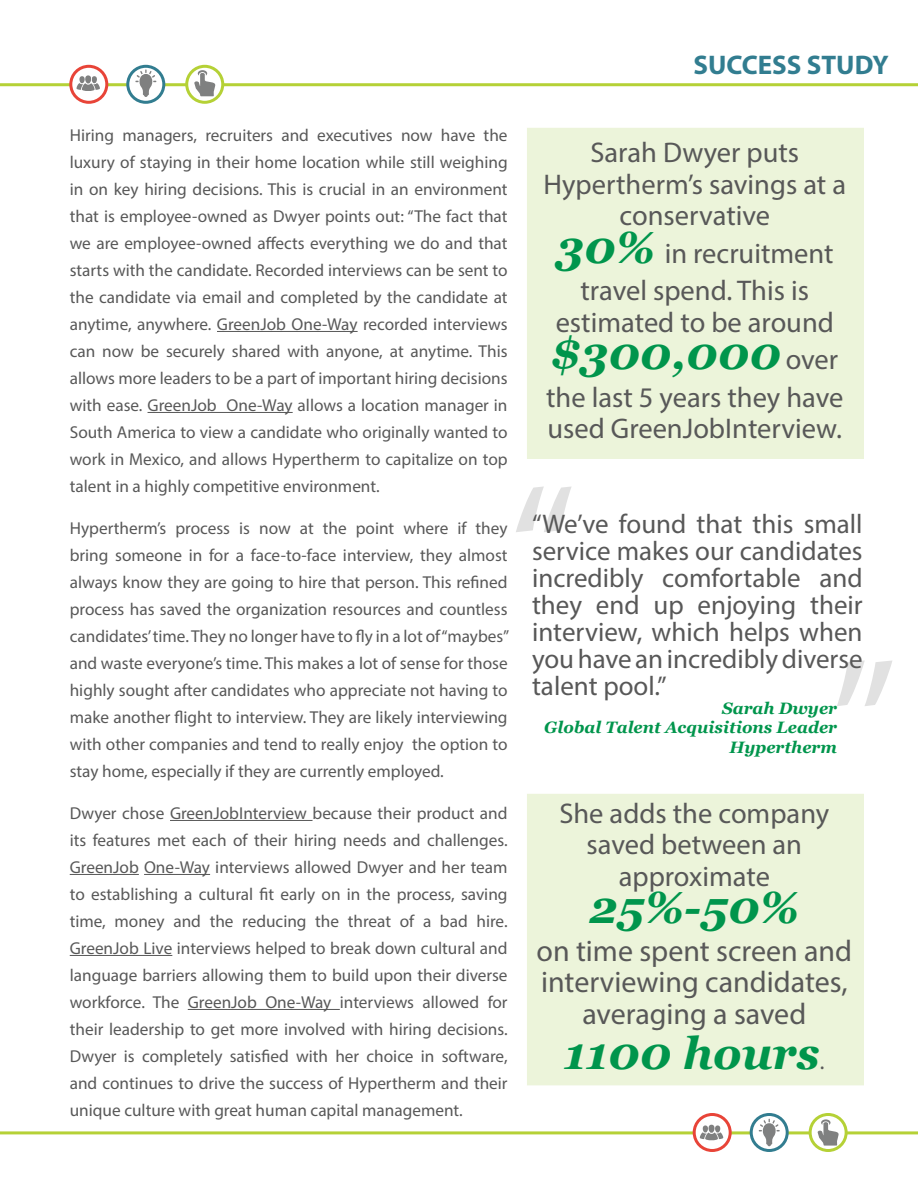
<style>
.page{position:relative;width:918px;height:1188px;background:#fff}
.page>*{position:absolute;margin:0;border:0;box-sizing:border-box;transform-origin:0 0}
.t1{font:187.5px "Myriad Pro";color:#e1e1e1}
.t2{font:italic 700 45px "Georgia";color:#00954c}
.t3{font:30px/31.5px "Myriad Pro";color:#585858;text-align:center}
.t4{font:28.5px/31.5px "Myriad Pro";color:#585858;text-align:center}
.t5{font:27px/27px "Myriad Pro";color:#585858;text-align:justify}
.t6{font:700 27px "Myriad Pro";color:#327d90}
.t7{font:17.25px/27px "Myriad Pro";color:#585858;text-align:justify}
.t8{font:italic 700 16.5px/19.8px "Georgia";color:#00954c;text-align:right}
.s1{font-family:"Georgia";font-weight:700;font-style:italic;font-size:45px;color:#00954c}
.s2{font-family:"Myriad Pro";font-weight:400;font-style:normal;font-size:28.5px;color:#585858}
.s3{font-family:"Myriad Pro";font-weight:400;font-style:normal;font-size:22.5px;color:#585858}
</style>
<div class="page">
<hr style="left:217px;top:331px;width:141px;height:1px;background:#585858">
<hr style="left:148px;top:412px;width:145px;height:1px;background:#585858">
<hr style="left:170px;top:820px;width:143px;height:1px;background:#585858">
<hr style="left:70px;top:874px;width:69px;height:1px;background:#585858">
<hr style="left:144px;top:874px;width:66px;height:1px;background:#585858">
<hr style="left:70px;top:955px;width:102px;height:1px;background:#585858">
<hr style="left:188px;top:1009px;width:152px;height:1px;background:#585858">
<hr style="left:0;top:83px;width:918px;height:3px;background:#b5d136">
<svg style="left:71px;top:66px;width:36px;height:36px"></svg>
<div style="left:69px;top:65px;width:39px;height:39px;border:3px solid #e84438;border-radius:50%"></div>
<svg style="left:187px;top:66px;width:36px;height:36px"></svg>
<div style="left:185px;top:65px;width:39px;height:39px;border:3px solid #b5d136;border-radius:50%"></div>
<svg style="left:128px;top:66px;width:36px;height:36px"></svg>
<div style="left:126px;top:65px;width:39px;height:39px;border:3px solid #327d90;border-radius:50%"></div>
<hr style="left:0;top:1131px;width:918px;height:3px;background:#b5d136">
<svg style="left:694px;top:1114px;width:36px;height:37px"></svg>
<div style="left:693px;top:1113px;width:39px;height:39px;border:3px solid #e84438;border-radius:50%"></div>
<svg style="left:810px;top:1114px;width:36px;height:37px"></svg>
<div style="left:809px;top:1113px;width:39px;height:39px;border:3px solid #b5d136;border-radius:50%"></div>
<svg style="left:751px;top:1114px;width:36px;height:37px"></svg>
<div style="left:750px;top:1113px;width:39px;height:39px;border:3px solid #327d90;border-radius:50%"></div>
<svg style="left:76px;top:75px;width:24px;height:17px"></svg>
<svg style="left:135px;top:69px;width:22px;height:29px"></svg>
<svg style="left:194px;top:70px;width:22px;height:26px"></svg>
<svg style="left:700px;top:1124px;width:23px;height:17px"></svg>
<svg style="left:759px;top:1118px;width:21px;height:29px"></svg>
<svg style="left:817px;top:1119px;width:22px;height:27px"></svg>
<div style="left:527px;top:128px;width:337px;height:331px;background:#ecf4da"></div>
<div style="left:527px;top:794px;width:337px;height:291px;background:#ecf4da"></div>
<h3 class="t6" style="left:694px;top:48px;width:197px">SUCCESS STUDY</h3>
<p class="t7" style="left:70px;top:121px;width:439px">Hiring managers, recruiters and executives now have the luxury of staying in their home location while still weighing in on key hiring decisions. This is crucial in an environment that is employee-owned as Dwyer points out: “The fact that we are employee-owned affects everything we do and that starts with the candidate. Recorded interviews can be sent to the candidate via email and completed by the candidate at anytime, anywhere. GreenJob One-Way recorded interviews can now be securely shared with anyone, at anytime. This allows more leaders to be a part of important hiring decisions with ease. GreenJob One-Way allows a location manager in South America to view a candidate who originally wanted to work in Mexico, and allows Hypertherm to capitalize on top talent in a highly competitive environment.</p>
<p class="t7" style="left:70px;top:514px;width:441px">Hypertherm’s process is now at the point where if they bring someone in for a face-to-face interview, they almost always know they are going to hire that person. This refined process has saved the organization resources and countless candidates’ time. They no longer have to fly in a lot of “maybes” and waste everyone’s time. This makes a lot of sense for those highly sought after candidates who appreciate not having to make another flight to interview. They are likely interviewing with other companies and tend to really enjoy the option to stay home, especially if they are currently employed.</p>
<p class="t7" style="left:70px;top:799px;width:439px">Dwyer chose GreenJobInterview because their product and its features met each of their hiring needs and challenges.<br>GreenJob One-Way interviews allowed Dwyer and her team to establishing a cultural fit early on in the process, saving time, money and the reducing the threat of a bad hire.<br>GreenJob Live interviews helped to break down cultural and language barriers allowing them to build upon their diverse workforce. The GreenJob One-Way interviews allowed for their leadership to get more involved with hiring decisions.<br>Dwyer is completely satisfied with her choice in software, and continues to drive the success of Hypertherm and their unique culture with great human capital management.</p>
<h3 class="t4" style="left:543px;top:137px;width:304px">Sarah Dwyer puts<br>Hypertherm’s savings at a conservative</h3>
<h3 class="t4" style="left:556px;top:234px;width:279px;line-height:37.5px"><span class="s1">30%</span> in recruitment travel spend. This is</h3>
<h3 class="t4" style="left:556px;top:306px;width:280px">estimated to be around</h3>
<h2 class="t2" style="left:551px;top:328px;width:288px">$300,000 <span class="s2">over</span></h2>
<h3 class="t4" style="left:546px;top:381px;width:299px;text-align:left">the last 5 years they have used GreenJobInterview.</h3>
<h1 class="t1" style="left:509px;top:436px;width:68px">“</h1>
<h3 class="t5" style="left:532px;top:510px;width:332px">“We’ve found that this small service makes our candidates incredibly comfortable and they end up enjoying their interview, which helps when you have an incredibly diverse talent pool.”</h3>
<h1 class="t1" style="left:830px;top:610px;width:68px">”</h1>
<p class="t8" style="left:544px;top:698px;width:294px">Sarah Dwyer<br>Global Talent Acquisitions Leader<br>Hypertherm</p>
<h3 class="t4" style="left:559px;top:797px;width:271px">She adds the company saved between an approximate</h3>
<h2 class="t2" style="left:589px;top:882px;width:211px">25%-50%</h2>
<h3 class="t3" style="left:537px;top:935px;width:317px">on time spent screen and interviewing candidates, averaging a saved</h3>
<h2 class="t2" style="left:564px;top:1028px;width:262px">1100 hours<span class="s3">.</span></h2>
</div>
